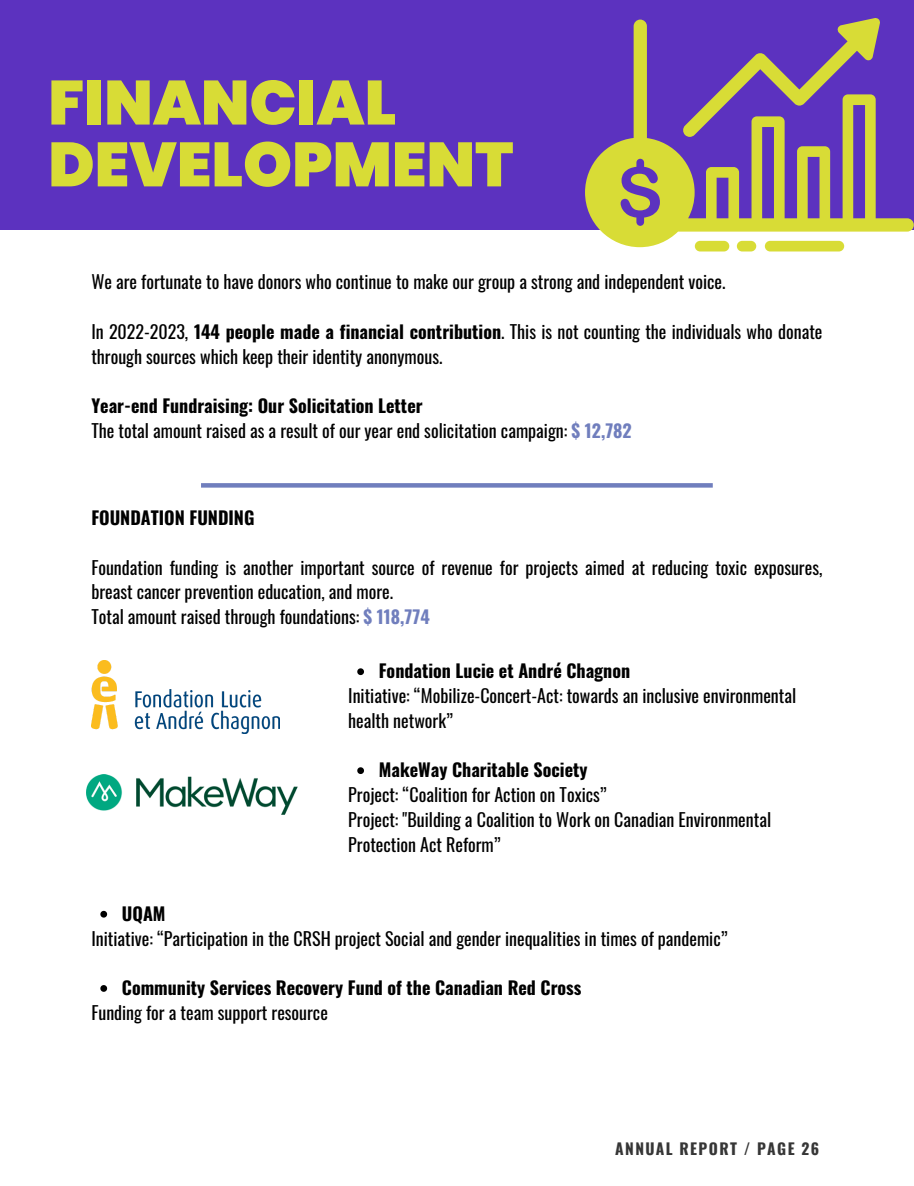
<style>
.page{position:relative;width:914px;height:1186px;background:#fff}
.page>*{position:absolute;margin:0;border:0;box-sizing:border-box;transform-origin:0 0}
.t1{font:900 62.25px/61.8px "Poppins";color:#d8dc36}
.t2{font:900 44.4px "Poppins";color:#d8dc36}
.t3{font:18px/24.8px "Oswald";color:#000}
.t4{font:700 18px "Oswald";color:#000}
.t5{font:700 15.45px "Oswald";letter-spacing:.09em;color:#363636}
.s1{font-weight:700}
.s2{font-weight:700;color:#707ebd}
</style>
<div class="page">
<div style="left:0;top:0;width:914px;height:230px;background:#5c32bf"></div>
<div style="left:201px;top:483px;width:512px;height:5px;background:#707ebd"></div>
<svg style="left:585px;top:20px;width:328px;height:227px"></svg>
<svg style="left:682px;top:18px;width:198px;height:119px"></svg>
<div style="left:695px;top:241px;width:34px;height:10px;background:#d8dc36;border-radius:5px"></div>
<div style="left:737px;top:241px;width:19px;height:10px;background:#d8dc36;border-radius:5px"></div>
<div style="left:765px;top:241px;width:79px;height:10px;background:#d8dc36;border-radius:5px"></div>
<svg style="left:100px;top:911px;width:7px;height:6px"></svg>
<svg style="left:100px;top:985px;width:7px;height:7px"></svg>
<img style="left:91px;top:660px;width:188px;height:73px">
<img style="left:86px;top:774px;width:212px;height:40px">
<svg style="left:357px;top:668px;width:7px;height:7px"></svg>
<svg style="left:357px;top:767px;width:7px;height:7px"></svg>
<p class="t2" style="left:48px;top:77px;width:339px">STRATÉGIQUES</p>
<p class="t1" style="left:48px;top:72px;width:466px">FINANCIAL<br>DEVELOPMENT</p>
<p class="t3" style="left:91px;top:269px;width:635px">We are fortunate to have donors who continue to make our group a strong and independent voice.</p>
<p class="t3" style="left:91px;top:318px;width:732px">In 2022-2023, <span class="s1">144 people made a financial contribution</span>. This is not counting the individuals who donate through sources which keep their identity anonymous.</p>
<p class="t4" style="left:91px;top:392px;width:333px">Year-end Fundraising: Our Solicitation Letter</p>
<p class="t3" style="left:91px;top:417px;width:542px">The total amount raised as a result of our year end solicitation campaign: <span class="s2">$ 12,782</span></p>
<p class="t4" style="left:91px;top:504px;width:165px">FOUNDATION FUNDING</p>
<p class="t3" style="left:91px;top:554px;width:732px">Foundation funding is another important source of revenue for projects aimed at reducing toxic exposures, breast cancer prevention education, and more.</p>
<p class="t3" style="left:91px;top:603px;width:340px">Total amount raised through foundations: <span class="s2">$ 118,774</span></p>
<p class="t4" style="left:379px;top:657px;width:253px">Fondation Lucie et André Chagnon</p>
<p class="t3" style="left:348px;top:683px;width:449px">Initiative: “Mobilize-Concert-Act: towards an inclusive environmental health network”</p>
<p class="t4" style="left:379px;top:756px;width:210px">MakeWay Charitable Society</p>
<p class="t3" style="left:348px;top:781px;width:260px">Project: “Coalition for Action on Toxics”</p>
<p class="t3" style="left:348px;top:806px;width:424px">Project: "Building a Coalition to Work on Canadian Environmental<br>Protection Act Reform”</p>
<p class="t4" style="left:122px;top:899px;width:45px">UQAM</p>
<p class="t3" style="left:91px;top:925px;width:638px">Initiative: “Participation in the CRSH project Social and gender inequalities in times of pandemic”</p>
<p class="t4" style="left:122px;top:974px;width:461px">Community Services Recovery Fund of the Canadian Red Cross</p>
<p class="t3" style="left:91px;top:999px;width:238px">Funding for a team support resource</p>
<p class="t5" style="left:615px;top:1136px;width:205px">ANNUAL REPORT / PAGE 26</p>
</div>
